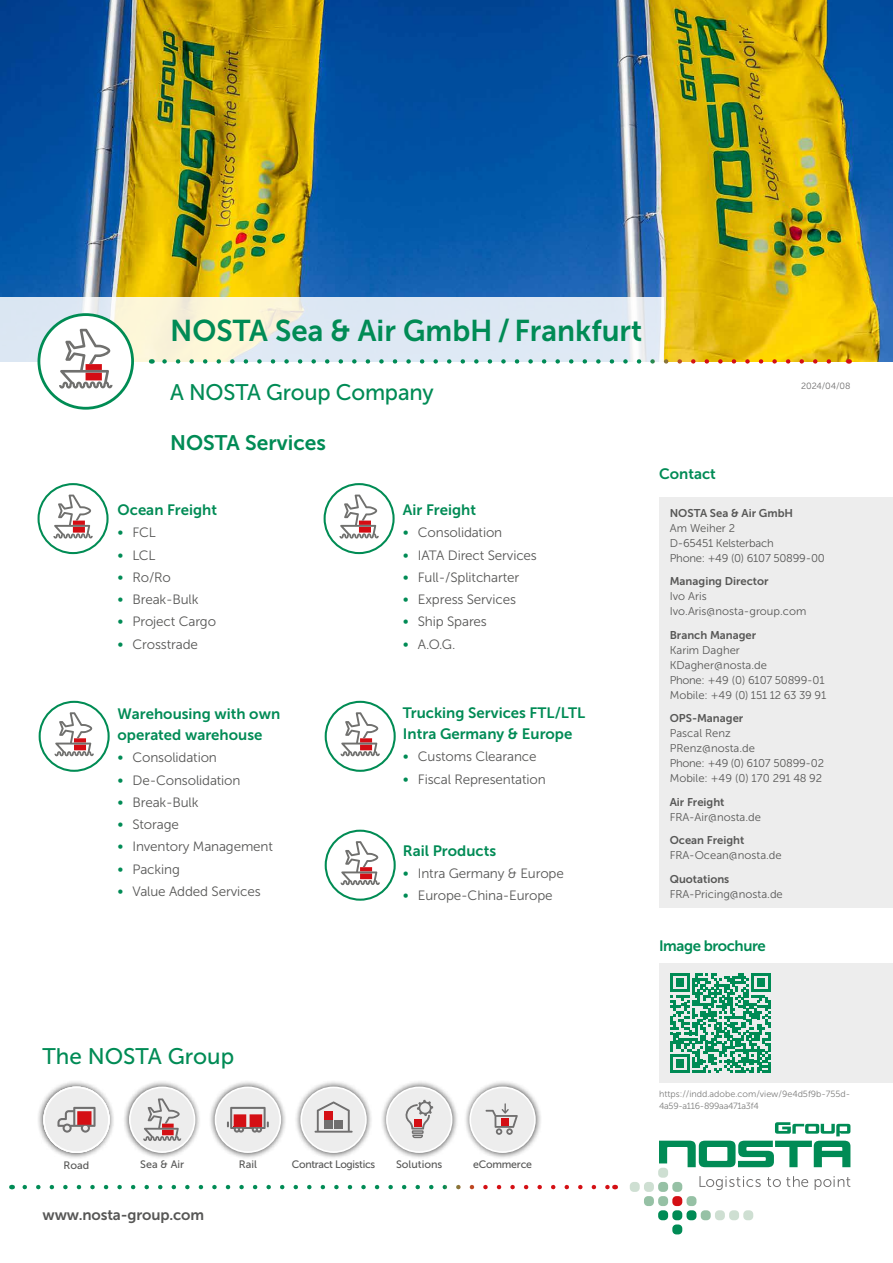
<style>
.page{position:relative;width:893px;height:1263px;background:#fff}
.page>*{position:absolute;margin:0;border:0;box-sizing:border-box;transform-origin:0 0}
.t1{font:30px "Museo Sans 700";color:#008b55}
.t2{font:22.5px "Museo Sans 500";letter-spacing:-.01em;color:#008b55}
.t3{font:21px "Museo Sans 700";color:#008b55}
.t4{font:15px/21px "Museo Sans 700";color:#008b55}
.t5{font:15px "Museo Sans 700";letter-spacing:-.01em;color:#575756}
.t6{font:15px "Museo Sans 700";letter-spacing:-.03em;color:#008b55}
.t7{font:13.5px "Museo Sans 300";letter-spacing:-.01em;color:#575756}
.t8{font:11.25px/15px "Museo Sans 300";color:#575756}
.t9{font:11.25px "Museo Sans 700";color:#575756}
.t10{font:11.25px/15px "Museo Sans 300";letter-spacing:-.02em;color:#575756}
.t11{font:10.8px "Museo Sans 500";letter-spacing:-.02em;color:#575756}
.t12{font:10.8px "Museo Sans 500";color:#575756}
.t13{font:9px/11.7px "Museo Sans 300";color:#7e7e7d}
.t14{font:9px "Museo Sans 300";letter-spacing:-.01em;color:#706f6f}
.s1{font-size:15px;color:#008b55}
</style>
<div class="page">
<svg style="left:699px;top:1176px;width:62px;height:14px"></svg>
<svg style="left:767px;top:1176px;width:41px;height:11px"></svg>
<svg style="left:815px;top:1176px;width:35px;height:14px"></svg>
<svg style="left:659px;top:1122px;width:191px;height:45px"></svg>
<div style="left:672px;top:1224px;width:10px;height:10px;background:#008b55;border-radius:4px"></div>
<div style="left:686px;top:1210px;width:10px;height:10px;background:#008b55;border-radius:4px"></div>
<div style="left:658px;top:1210px;width:10px;height:10px;background:#008b55;border-radius:4px"></div>
<div style="left:672px;top:1210px;width:10px;height:10px;background:#008b55;border-radius:4px"></div>
<div style="left:672px;top:1196px;width:10px;height:10px;background:#d40f14;border-radius:4px"></div>
<div style="left:658px;top:1168px;width:10px;height:10px;background:#cedfd2;border-radius:4px"></div>
<div style="left:701px;top:1210px;width:10px;height:10px;background:#96c1a5;border-radius:4px"></div>
<div style="left:715px;top:1210px;width:10px;height:10px;background:#cedfd2;border-radius:4px"></div>
<div style="left:743px;top:1210px;width:10px;height:10px;background:#cedfd2;border-radius:4px"></div>
<div style="left:729px;top:1210px;width:10px;height:10px;background:#cedfd2;border-radius:4px"></div>
<div style="left:686px;top:1196px;width:10px;height:10px;background:#96c1a5;border-radius:4px"></div>
<div style="left:658px;top:1196px;width:10px;height:10px;background:#96c1a5;border-radius:4px"></div>
<div style="left:644px;top:1196px;width:10px;height:10px;background:#96c1a5;border-radius:4px"></div>
<div style="left:658px;top:1182px;width:10px;height:10px;background:#96c1a5;border-radius:4px"></div>
<div style="left:672px;top:1182px;width:10px;height:10px;background:#96c1a5;border-radius:4px"></div>
<div style="left:644px;top:1182px;width:10px;height:10px;background:#cedfd2;border-radius:4px"></div>
<div style="left:630px;top:1182px;width:10px;height:10px;background:#cedfd2;border-radius:4px"></div>
<svg style="left:25px;top:1185px;width:583px;height:4px"></svg>
<div style="left:37px;top:1080px;width:505px;height:79px;background:#000;opacity:.75"></div>
<svg style="left:43px;top:1086px;width:67px;height:67px"></svg>
<div style="left:44px;top:1087px;width:65px;height:65px;background:#ededed;border-radius:50%"></div>
<div style="left:43px;top:1086px;width:67px;height:67px;border:2px solid #fff;border-radius:50%"></div>
<div style="left:301px;top:1087px;width:65px;height:65px;background:#ededed;border-radius:50%"></div>
<div style="left:300px;top:1086px;width:67px;height:67px;border:2px solid #fff;border-radius:50%"></div>
<div style="left:215px;top:1087px;width:65px;height:65px;background:#ededed;border-radius:50%"></div>
<div style="left:215px;top:1086px;width:66px;height:67px;border:2px solid #fff;border-radius:50%"></div>
<div style="left:387px;top:1087px;width:65px;height:65px;background:#ededed;border-radius:50%"></div>
<div style="left:386px;top:1086px;width:66px;height:67px;border:2px solid #fff;border-radius:50%"></div>
<div style="left:470px;top:1087px;width:65px;height:65px;background:#ededed;border-radius:50%"></div>
<div style="left:469px;top:1086px;width:67px;height:67px;border:2px solid #fff;border-radius:50%"></div>
<div style="left:130px;top:1087px;width:65px;height:65px;background:#ededed;border-radius:50%"></div>
<div style="left:129px;top:1086px;width:66px;height:67px;border:2px solid #fff;border-radius:50%"></div>
<svg style="left:143px;top:1098px;width:38px;height:43px"></svg>
<svg style="left:227px;top:1107px;width:42px;height:25px"></svg>
<svg style="left:315px;top:1101px;width:38px;height:32px"></svg>
<svg style="left:57px;top:1107px;width:39px;height:25px"></svg>
<svg style="left:486px;top:1103px;width:32px;height:32px"></svg>
<div style="left:501px;top:1118px;width:8px;height:8px;background:#d40f14"></div>
<svg style="left:405px;top:1100px;width:28px;height:38px"></svg>
<div style="left:414px;top:1119px;width:7px;height:7px;background:#d40f14"></div>
<img style="left:0;top:0;width:893px;height:361px">
<svg style="left:0;top:298px;width:663px;height:68px;background:#e5ebec"></svg>
<svg style="left:164px;top:359px;width:677px;height:5px"></svg>
<div style="left:659px;top:497px;width:234px;height:411px;background:#ededed"></div>
<div style="left:659px;top:963px;width:234px;height:119px;background:#ededed"></div>
<svg style="left:670px;top:973px;width:100px;height:100px"></svg>
<div style="left:39px;top:315px;width:94px;height:93px;background:#fff;border-radius:50%"></div>
<div style="left:38px;top:313px;width:96px;height:97px;border:3px solid #008c54;border-radius:50%"></div>
<svg style="left:59px;top:329px;width:53px;height:59px"></svg>
<div style="left:38px;top:483px;width:71px;height:71px;border:2px solid #008c54;border-radius:50%"></div>
<svg style="left:53px;top:495px;width:40px;height:44px"></svg>
<div style="left:324px;top:483px;width:71px;height:71px;border:2px solid #008c54;border-radius:50%"></div>
<svg style="left:339px;top:495px;width:40px;height:44px"></svg>
<div style="left:39px;top:701px;width:71px;height:71px;border:2px solid #008c54;border-radius:50%"></div>
<svg style="left:54px;top:712px;width:40px;height:44px"></svg>
<div style="left:325px;top:701px;width:71px;height:71px;border:2px solid #008c54;border-radius:50%"></div>
<svg style="left:341px;top:712px;width:39px;height:44px"></svg>
<div style="left:325px;top:830px;width:71px;height:71px;border:2px solid #008c54;border-radius:50%"></div>
<svg style="left:341px;top:841px;width:39px;height:44px"></svg>
<h1 class="t1" style="left:170px;top:314px;width:474px">NOSTA Sea &amp; Air GmbH / Frankfurt</h1>
<h2 class="t2" style="left:170px;top:379px;width:265px">A NOSTA Group Company</h2>
<p class="t14" style="left:801px;top:381px;width:51px">2024/04/08</p>
<h3 class="t3" style="left:170px;top:431px;width:157px">NOSTA Services</h3>
<p class="t4" style="left:118px;top:499px;width:101px">Ocean Freight</p>
<p class="t7" style="left:118px;top:525px;width:40px"><span class="s1">•</span> FCL</p>
<p class="t7" style="left:118px;top:548px;width:40px"><span class="s1">•</span> LCL</p>
<p class="t7" style="left:118px;top:570px;width:55px"><span class="s1">•</span> Ro/Ro</p>
<p class="t7" style="left:118px;top:592px;width:82px"><span class="s1">•</span> Break-Bulk</p>
<p class="t7" style="left:118px;top:614px;width:100px"><span class="s1">•</span> Project Cargo</p>
<p class="t7" style="left:118px;top:637px;width:82px"><span class="s1">•</span> Crosstrade</p>
<p class="t4" style="left:118px;top:703px;width:164px">Warehousing with own operated warehouse</p>
<p class="t7" style="left:118px;top:750px;width:101px"><span class="s1">•</span> Consolidation</p>
<p class="t7" style="left:118px;top:773px;width:124px"><span class="s1">•</span> De-Consolidation</p>
<p class="t7" style="left:118px;top:795px;width:82px"><span class="s1">•</span> Break-Bulk</p>
<p class="t7" style="left:118px;top:817px;width:63px"><span class="s1">•</span> Storage</p>
<p class="t7" style="left:118px;top:839px;width:157px"><span class="s1">•</span> Inventory Management</p>
<p class="t7" style="left:118px;top:862px;width:64px"><span class="s1">•</span> Packing</p>
<p class="t7" style="left:118px;top:884px;width:145px"><span class="s1">•</span> Value Added Services</p>
<h2 class="t2" style="left:43px;top:1044px;width:193px">The NOSTA Group</h2>
<p class="t4" style="left:403px;top:499px;width:75px">Air Freight</p>
<p class="t7" style="left:403px;top:525px;width:101px"><span class="s1">•</span> Consolidation</p>
<p class="t7" style="left:403px;top:548px;width:135px"><span class="s1">•</span> IATA Direct Services</p>
<p class="t7" style="left:403px;top:570px;width:118px"><span class="s1">•</span> Full-/Splitcharter</p>
<p class="t7" style="left:403px;top:592px;width:114px"><span class="s1">•</span> Express Services</p>
<p class="t7" style="left:403px;top:614px;width:85px"><span class="s1">•</span> Ship Spares</p>
<p class="t7" style="left:403px;top:637px;width:54px"><span class="s1">•</span> A.O.G.</p>
<p class="t4" style="left:403px;top:702px;width:184px">Trucking Services FTL/LTL<br>Intra Germany &amp; Europe</p>
<p class="t7" style="left:403px;top:749px;width:135px"><span class="s1">•</span> Customs Clearance</p>
<p class="t7" style="left:403px;top:772px;width:144px"><span class="s1">•</span> Fiscal Representation</p>
<p class="t4" style="left:403px;top:840px;width:95px">Rail Products</p>
<p class="t7" style="left:403px;top:866px;width:162px"><span class="s1">•</span> Intra Germany &amp; Europe</p>
<p class="t7" style="left:403px;top:888px;width:151px"><span class="s1">•</span> Europe-China-Europe</p>
<p class="t11" style="left:64px;top:1159px;width:27px">Road</p>
<p class="t11" style="left:140px;top:1159px;width:45px">Sea &amp; Air</p>
<p class="t11" style="left:239px;top:1159px;width:20px">Rail</p>
<p class="t11" style="left:292px;top:1159px;width:85px">Contract Logistics</p>
<p class="t12" style="left:396px;top:1159px;width:48px">Solutions</p>
<p class="t11" style="left:473px;top:1159px;width:60px">eCommerce</p>
<p class="t5" style="left:43px;top:1207px;width:163px">www.nosta-group.com</p>
<p class="t4" style="left:659px;top:463px;width:58px">Contact</p>
<p class="t9" style="left:670px;top:506px;width:125px">NOSTA Sea &amp; Air GmbH</p>
<p class="t10" style="left:670px;top:520px;width:157px">Am Weiher 2<br>D-65451 Kelsterbach<br>Phone: +49 (0) 6107 50899-00</p>
<p class="t9" style="left:670px;top:575px;width:100px">Managing Director</p>
<p class="t8" style="left:670px;top:589px;width:138px">Ivo Aris<br>Ivo.Aris@nosta-group.com</p>
<p class="t9" style="left:670px;top:628px;width:88px">Branch Manager</p>
<p class="t8" style="left:670px;top:642px;width:158px">Karim Dagher<br>KDagher@nosta.de<br>Phone: +49 (0) 6107 50899-01<br>Mobile: +49 (0) 151 12 63 39 91</p>
<p class="t9" style="left:670px;top:712px;width:75px">OPS-Manager</p>
<p class="t8" style="left:670px;top:726px;width:156px">Pascal Renz<br>PRenz@nosta.de<br>Phone: +49 (0) 6107 50899-02<br>Mobile: +49 (0) 170 291 48 92</p>
<p class="t9" style="left:670px;top:795px;width:56px">Air Freight</p>
<p class="t8" style="left:670px;top:809px;width:93px">FRA-Air@nosta.de</p>
<p class="t9" style="left:670px;top:834px;width:76px">Ocean Freight</p>
<p class="t8" style="left:670px;top:848px;width:114px">FRA-Ocean@nosta.de</p>
<p class="t9" style="left:670px;top:872px;width:61px">Quotations</p>
<p class="t8" style="left:670px;top:886px;width:115px">FRA-Pricing@nosta.de</p>
<p class="t6" style="left:659px;top:937px;width:108px">Image brochure</p>
<p class="t13" style="left:659px;top:1088px;width:193px">https://indd.adobe.com/view/9e4d5f9b-755d-<br>4a59-a116-899aa471a3f4</p>
</div>
